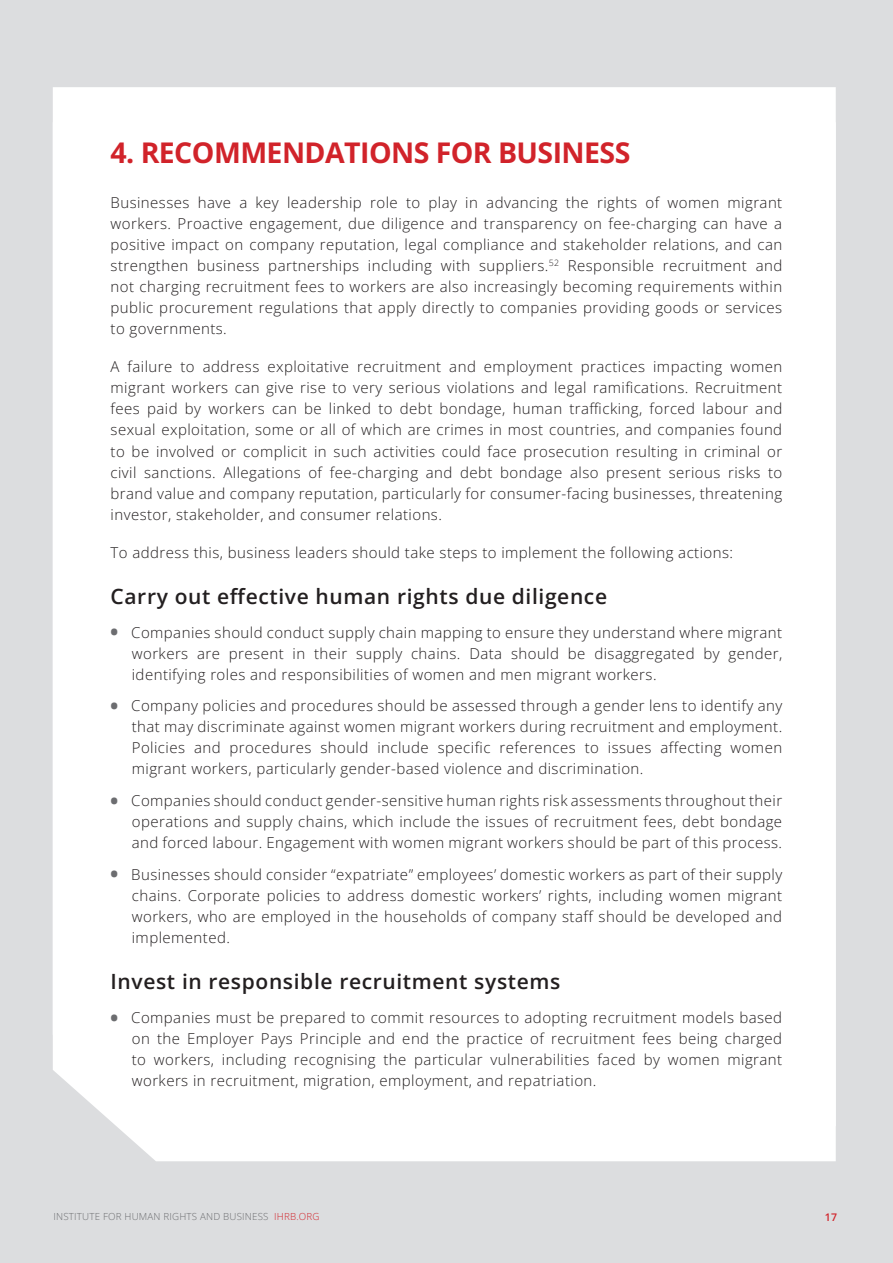
<style>
.page{position:relative;width:893px;height:1263px;background:#dcdddf}
.page>*{position:absolute;margin:0;border:0;box-sizing:border-box;transform-origin:0 0}
.Heading{font:700 28.5px "Open Sans";letter-spacing:-.02em;color:#d1232a}
.Body_copy{font:600 21px "Open Sans";letter-spacing:.03em;color:#231f20}
.Body_copy-2{font:300 15px/21px "Open Sans";letter-spacing:.03em;color:#231f20;text-align:justify}
.t1{font:600 10.5px "Open Sans";color:#d1232a}
.t2{font:300 9.75px "Open Sans";letter-spacing:.02em;color:#6c6d70}
.s1{font-weight:800;font-size:19.5px;color:#6c6d70}
.s2{color:#d1232a}
</style>
<div class="page">
<div style="left:117px;top:1126px;width:719px;height:35px;background:#fff"></div>
<div style="left:53px;top:87px;width:783px;height:1039px;background:#fff"></div>
<p class="Heading" style="left:111px;top:133px;width:521px">4. RECOMMENDATIONS FOR BUSINESS</p>
<p class="Body_copy-2" style="left:111px;top:192px;width:673px">Businesses have a key leadership role to play in advancing the rights of women migrant workers. Proactive engagement, due diligence and transparency on fee-charging can have a positive impact on company reputation, legal compliance and stakeholder relations, and can strengthen business partnerships including with suppliers.<sup>52</sup> Responsible recruitment and not charging recruitment fees to workers are also increasingly becoming requirements within public procurement regulations that apply directly to companies providing goods or services to governments.</p>
<p class="Body_copy-2" style="left:111px;top:356px;width:673px">A failure to address exploitative recruitment and employment practices impacting women migrant workers can give rise to very serious violations and legal ramifications. Recruitment fees paid by workers can be linked to debt bondage, human trafficking, forced labour and sexual exploitation, some or all of which are crimes in most countries, and companies found to be involved or complicit in such activities could face prosecution resulting in criminal or civil sanctions. Allegations of fee-charging and debt bondage also present serious risks to brand value and company reputation, particularly for consumer-facing businesses, threatening investor, stakeholder, and consumer relations.</p>
<p class="Body_copy-2" style="left:111px;top:541px;width:624px">To address this, business leaders should take steps to implement the following actions:</p>
<p class="Body_copy" style="left:111px;top:582px;width:498px">Carry out effective human rights due diligence</p>
<p class="Body_copy-2" style="left:132px;top:621px;width:652px;text-indent:-21px"><span class="s1">•</span> Companies should conduct supply chain mapping to ensure they understand where migrant workers are present in their supply chains. Data should be disaggregated by gender, identifying roles and responsibilities of women and men migrant workers.</p>
<p class="Body_copy-2" style="left:132px;top:695px;width:652px;text-indent:-21px"><span class="s1">•</span> Company policies and procedures should be assessed through a gender lens to identify any that may discriminate against women migrant workers during recruitment and employment.<br>Policies and procedures should include specific references to issues affecting women migrant workers, particularly gender-based violence and discrimination.</p>
<p class="Body_copy-2" style="left:132px;top:790px;width:652px;text-indent:-21px"><span class="s1">•</span> Companies should conduct gender-sensitive human rights risk assessments throughout their operations and supply chains, which include the issues of recruitment fees, debt bondage and forced labour. Engagement with women migrant workers should be part of this process.</p>
<p class="Body_copy-2" style="left:132px;top:863px;width:652px;text-indent:-21px"><span class="s1">•</span> Businesses should consider “expatriate” employees’ domestic workers as part of their supply chains. Corporate policies to address domestic workers’ rights, including women migrant workers, who are employed in the households of company staff should be developed and implemented.</p>
<p class="Body_copy" style="left:111px;top:967px;width:451px">Invest in responsible recruitment systems</p>
<p class="Body_copy-2" style="left:132px;top:1007px;width:652px;text-indent:-21px"><span class="s1">•</span> Companies must be prepared to commit resources to adopting recruitment models based on the Employer Pays Principle and end the practice of recruitment fees being charged to workers, including recognising the particular vulnerabilities faced by women migrant workers in recruitment, migration, employment, and repatriation.</p>
<p class="t2" style="left:54px;top:1210px;width:268px">INSTITUTE FOR HUMAN RIGHTS AND BUSINESS <span class="s2">IHRB.ORG</span></p>
<p class="t1" style="left:825px;top:1210px;width:14px">17</p>
</div>
